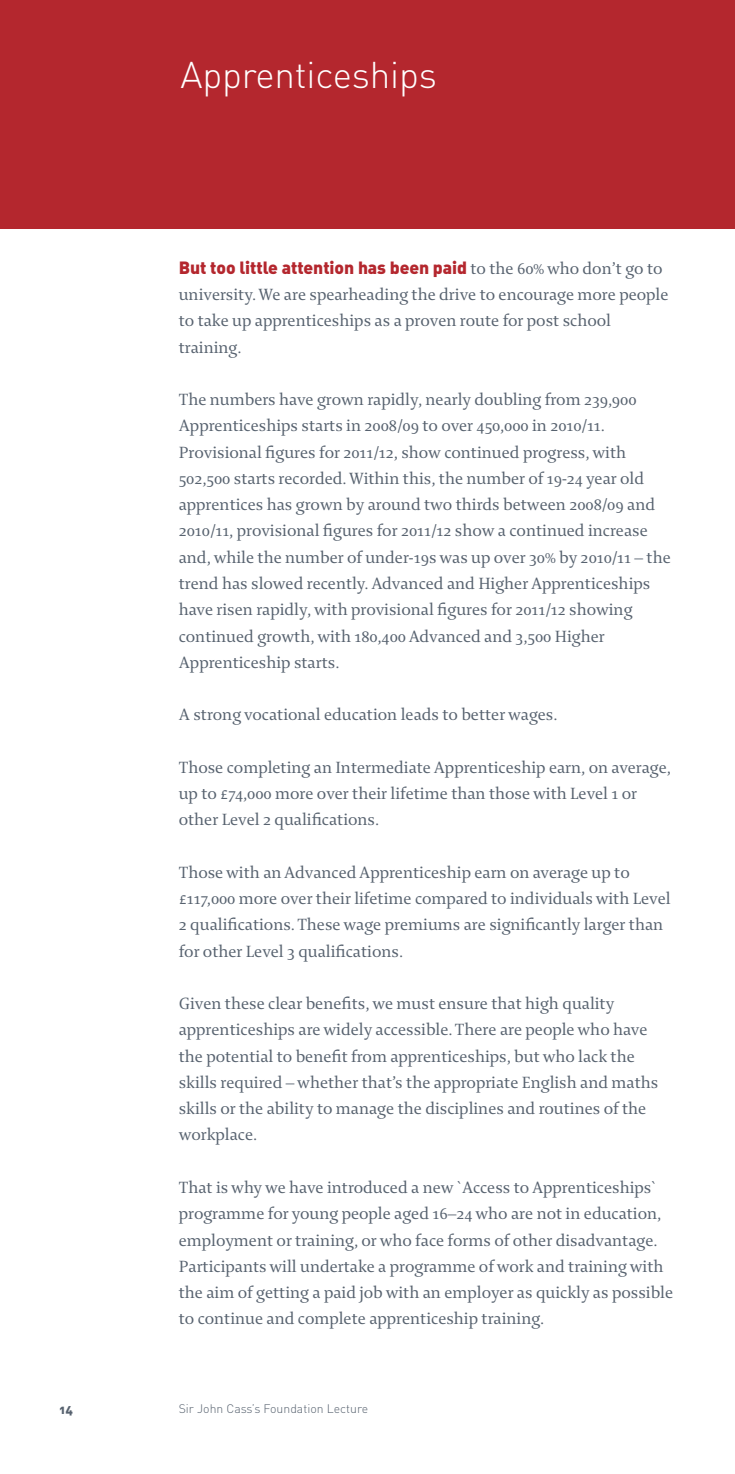
<style>
.page{position:relative;width:735px;height:1474px;background:#fff}
.page>*{position:absolute;margin:0;border:0;box-sizing:border-box;transform-origin:0 0}
.t1{font:300 36.75px "DIN";letter-spacing:-.005em;color:#fff}
.t2{font:17.5px/26.2px "Enigma 2";letter-spacing:-.005em;color:#57626f}
.t3{font:17.5px "DIN Black Alternate";letter-spacing:-.005em;color:#b4272e}
.t4{font:300 12.25px "DIN";color:#57626f}
.t5{font:12.25px "DIN Black Alternate";color:#57626f}
.s1{font-family:"Enigma 2";color:#57626f}
</style>
<div class="page">
<div style="left:0;top:0;width:734px;height:228px;background:#b4272e"></div>
<h1 class="t1" style="left:180px;top:53px;width:258px">Apprenticeships</h1>
<p class="t3" style="left:179px;top:257px;width:485px">But too little attention has been paid <span class="s1">to the 60% who don’t go to</span></p>
<p class="t2" style="left:179px;top:284px;width:491px">university.We are spearheading the drive to encourage more people to take up apprenticeships as a proven route for post school training.</p>
<p class="t2" style="left:179px;top:389px;width:493px">The numbers have grown rapidly, nearly doubling from 239,900<br>Apprenticeships starts in 2008/09 to over 450,000 in 2010/11.<br>Provisional figures for 2011/12, show continued progress, with 502,500 starts recorded.Within this, the number of 19-24 year old apprentices has grown by around two thirds between 2008/09 and 2010/11, provisional figures for 2011/12 show a continued increase and, while the number of under-19s was up over 30% by 2010/11 – the trend has slowed recently. Advanced and Higher Apprenticeships have risen rapidly, with provisional figures for 2011/12 showing continued growth, with 180,400 Advanced and 3,500 Higher Apprenticeship starts.</p>
<p class="t2" style="left:179px;top:704px;width:380px">A strong vocational education leads to better wages.</p>
<p class="t2" style="left:179px;top:756px;width:493px">Those completing an IntermediateApprenticeship earn, on average, up to £74,000 more over their lifetime than those with Level 1 or other Level 2 qualifications.</p>
<p class="t2" style="left:179px;top:861px;width:493px">Those with an AdvancedApprenticeship earn on average up to £117,000 more over their lifetime compared to individuals with Level 2 qualifications.These wage premiums are significantly larger than for other Level 3 qualifications.</p>
<p class="t2" style="left:179px;top:992px;width:481px">Given these clear benefits, we must ensure that high quality apprenticeships are widely accessible.There are people who have the potential to benefit from apprenticeships, but who lack the skills required – whether that’s the appropriate English and maths skills or the ability to manage the disciplines and routines of the workplace.</p>
<p class="t2" style="left:179px;top:1176px;width:495px">That is why we have introduced a new `Access toApprenticeships` programme for young people aged 16–24 who are not in education, employment or training, or who face forms of other disadvantage.<br>Participants will undertake a programme of work and training with the aim of getting a paid job with an employer as quickly as possible to continue and complete apprenticeship training.</p>
<p class="t5" style="left:60px;top:1402px;width:15px">14</p>
<p class="t4" style="left:179px;top:1401px;width:191px">Sir John Cass’s Foundation Lecture</p>
</div>
